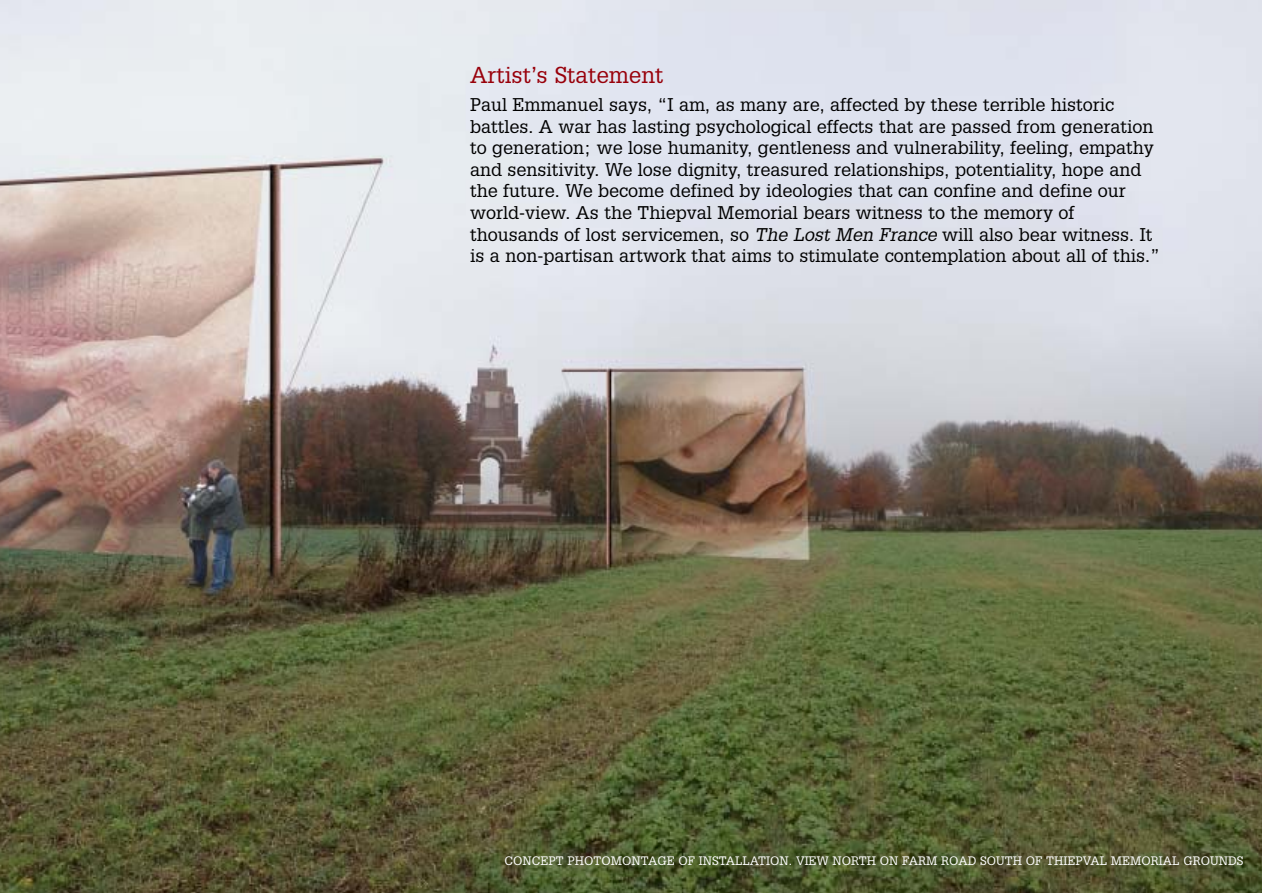
<style>
.page{position:relative;width:1262px;height:893px;background:#fff}
.page>*{position:absolute;margin:0;border:0;box-sizing:border-box;transform-origin:0 0}
.t1{font:22.5px "Glypha";color:#98000a}
.t2{font:18px/21.6px "Glypha";color:#000}
.t3{font:12px "Glypha";color:#fff}
.s1{font-style:italic}
</style>
<div class="page">
<img style="left:0;top:0;width:1262px;height:892px">
<p class="t1" style="left:470px;top:67px;width:195px">Artist’s Statement</p>
<p class="t2" style="left:470px;top:95px;width:691px">Paul Emmanuel says, “I am, as many are, affected by these terrible historic battles. A war has lasting psychological effects that are passed from generation to generation; we lose humanity, gentleness and vulnerability, feeling, empathy and sensitivity. We lose dignity, treasured relationships, potentiality, hope and the future. We become defined by ideologies that can confine and define our world-view. As the Thiepval Memorial bears witness to the memory of thousands of lost servicemen, so <span class="s1">The Lost Men France</span> will also bear witness. It is a non-partisan artwork that aims to stimulate contemplation about all of this.”</p>
<p class="t3" style="left:504px;top:856px;width:740px">CONCEPT PHOTOMONTAGE OF INSTALLATION. VIEW NORTH ON FARM ROAD SOUTH OF THIEPVAL MEMORIAL GROUNDS</p>
</div>
